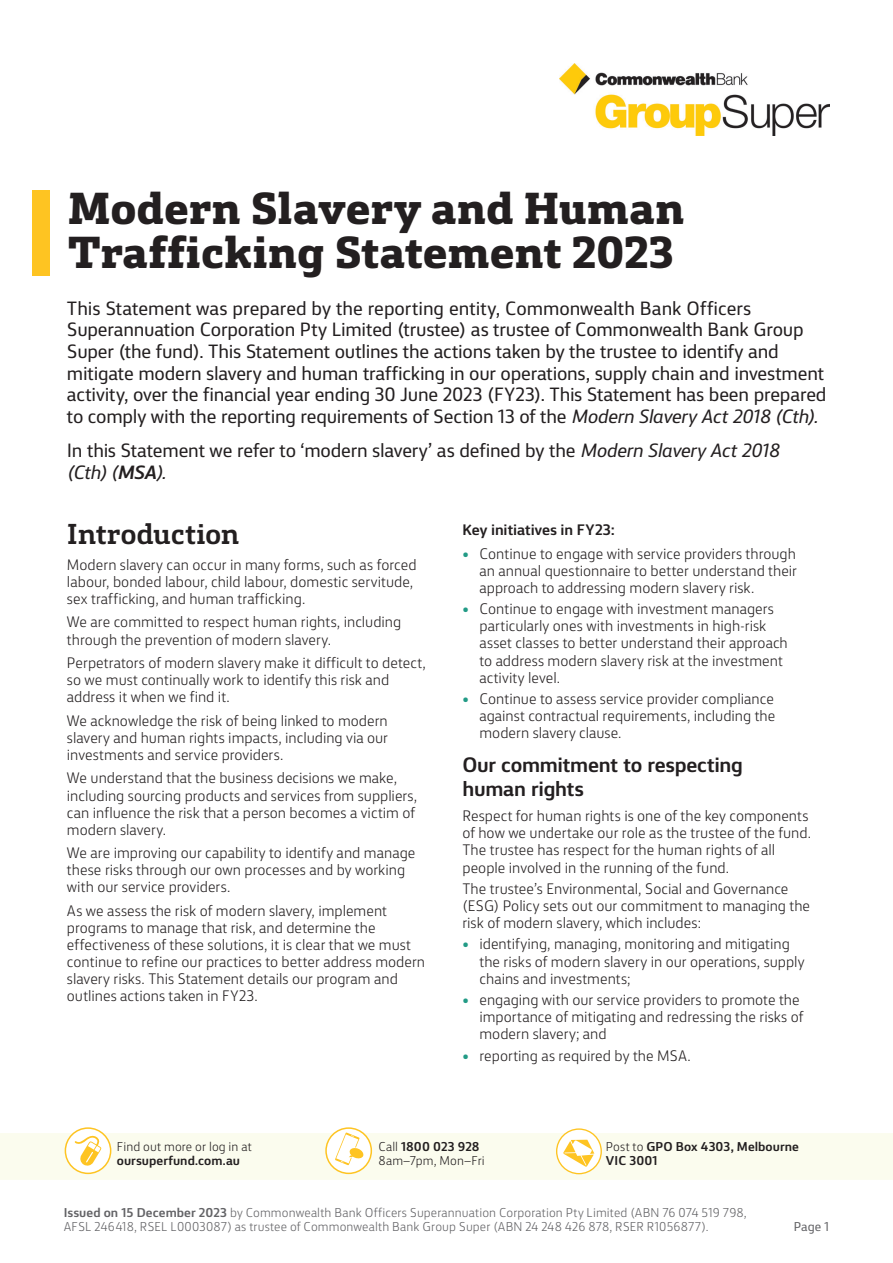
<style>
.page{position:relative;width:893px;height:1263px;background:#fff}
.page>*{position:absolute;margin:0;border:0;box-sizing:border-box;transform-origin:0 0}
.t1{font:800 42px/44.1px "CBA Slab";letter-spacing:-.01em;color:#231f20}
.t2{font:700 27px "CBA Slab";letter-spacing:-.01em;color:#231f20}
.t3{font:700 19.5px/23.4px "CBA Sans";letter-spacing:-.015em;color:#231f20}
.t4{font:18px/21.6px "CBA Sans";letter-spacing:-.01em;color:#231f20}
.t5{font:300 14.25px/17.1px "CBA Sans";color:#231f20}
.t6{font:700 14.25px "CBA Sans";letter-spacing:-.005em;color:#231f20}
.t7{font:300 12px/14.4px "CBA Sans";letter-spacing:.01em;color:#636366}
.t8{font:700 12px/14.4px "CBA Sans";letter-spacing:.005em;color:#231f20}
.t9{font:300 12px/14.4px "CBA Sans";letter-spacing:.01em;color:#231f20}
.t10{font:12px "CBA Sans";color:#636366}
.s1{font-style:italic}
.s2{font-weight:700;font-style:italic}
.s3{color:#229b86}
.s4{font-weight:700}
.s5{font-weight:300}
</style>
<div class="page">
<img style="left:559px;top:63px;width:270px;height:72px">
<svg style="left:65px;top:1128px;width:46px;height:45px"></svg>
<div style="left:65px;top:1127px;width:46px;height:47px;border:2px solid #fec422;border-radius:50%"></div>
<svg style="left:326px;top:1128px;width:45px;height:45px"></svg>
<div style="left:325px;top:1127px;width:47px;height:47px;border:2px solid #fec422;border-radius:50%"></div>
<svg style="left:557px;top:1129px;width:44px;height:45px"></svg>
<svg style="left:0;top:1132px;width:893px;height:48px;background:#fbfae9"></svg>
<div style="left:556px;top:1128px;width:46px;height:46px;border:1px solid #fec422;border-radius:50%"></div>
<div style="left:33px;top:190px;width:17px;height:86px;background:#fec422"></div>
<h1 class="t1" style="left:68px;top:188px;width:618px">Modern Slavery and Human<br>Trafficking Statement 2023</h1>
<p class="t4" style="left:67px;top:296px;width:761px">This Statement was prepared by the reporting entity, Commonwealth Bank Officers Superannuation Corporation Pty Limited (trustee) as trustee of Commonwealth Bank Group Super (the fund). This Statement outlines the actions taken by the trustee to identify and mitigate modern slavery and human trafficking in our operations, supply chain and investment activity, over the financial year ending 30 June 2023 (FY23). This Statement has been prepared to comply with the reporting requirements of Section 13 of the <span class="s1">Modern Slavery Act 2018 (Cth).</span></p>
<p class="t4" style="left:67px;top:438px;width:714px">In this Statement we refer to ‘modern slavery’ as defined by the <span class="s1">Modern Slavery Act 2018 (Cth) (</span><span class="s2">MSA</span><span class="s1">).</span></p>
<h2 class="t2" style="left:67px;top:509px;width:174px">Introduction</h2>
<p class="t5" style="left:67px;top:555px;width:351px">Modern slavery can occur in many forms, such as forced labour, bonded labour, child labour, domestic servitude, sex trafficking, and human trafficking.</p>
<p class="t5" style="left:67px;top:612px;width:336px">We are committed to respect human rights, including through the prevention of modern slavery.</p>
<p class="t5" style="left:67px;top:653px;width:360px">Perpetrators of modern slavery make it difficult to detect, so we must continually work to identify this risk and address it when we find it.</p>
<p class="t5" style="left:67px;top:711px;width:323px;text-align:justify">We acknowledge the risk of being linked to modern slavery and human rights impacts, including via our investments and service providers.</p>
<p class="t5" style="left:67px;top:768px;width:352px">We understand that the business decisions we make, including sourcing products and services from suppliers, can influence the risk that a person becomes a victim of modern slavery.</p>
<p class="t5" style="left:67px;top:843px;width:350px">We are improving our capability to identify and manage these risks through our own processes and by working with our service providers.</p>
<p class="t5" style="left:67px;top:901px;width:360px">As we assess the risk of modern slavery, implement programs to manage that risk, and determine the effectiveness of these solutions, it is clear that we must continue to refine our practices to better address modern slavery risks. This Statement details our program and outlines actions taken in FY23.</p>
<p class="t6" style="left:462px;top:517px;width:154px">Key initiatives in FY23:</p>
<p class="t5" style="left:479px;top:544px;width:319px;text-align:justify;text-indent:-17px"><span class="s3">•</span> Continue to engage with service providers through an annual questionnaire to better understand their approach to addressing modern slavery risk.</p>
<p class="t5" style="left:479px;top:599px;width:310px;text-indent:-17px"><span class="s3">•</span> Continue to engage with investment managers particularly ones with investments in high-risk asset classes to better understand their approach to address modern slavery risk at the investment activity level.</p>
<p class="t5" style="left:479px;top:689px;width:297px;text-align:justify;text-indent:-17px"><span class="s3">•</span> Continue to assess service provider compliance against contractual requirements, including the modern slavery clause.</p>
<h3 class="t3" style="left:462px;top:751px;width:282px">Our commitment to respecting human rights</h3>
<p class="t5" style="left:462px;top:806px;width:350px">Respect for human rights is one of the key components of how we undertake our role as the trustee of the fund.<br>The trustee has respect for the human rights of all people involved in the running of the fund.</p>
<p class="t5" style="left:462px;top:879px;width:349px">The trustee’s Environmental, Social and Governance (ESG) Policy sets out our commitment to managing the risk of modern slavery, which includes:</p>
<p class="t5" style="left:479px;top:934px;width:327px;text-indent:-17px"><span class="s3">•</span> identifying, managing, monitoring and mitigating the risks of modern slavery in our operations, supply chains and investments;</p>
<p class="t5" style="left:479px;top:990px;width:325px;text-indent:-17px"><span class="s3">•</span> engaging with our service providers to promote the importance of mitigating and redressing the risks of modern slavery; and</p>
<p class="t5" style="left:462px;top:1045px;width:230px"><span class="s3">•</span> reporting as required by the MSA.</p>
<p class="t9" style="left:378px;top:1138px;width:108px">Call <span class="s4">1800 023 928<br></span>8am–7pm, Mon–Fri</p>
<p class="t8" style="left:606px;top:1138px;width:194px"><span class="s5">Post to</span> GPO Box 4303, Melbourne<br>VIC 3001</p>
<p class="t7" style="left:64px;top:1204px;width:684px"><span class="s4">Issued on 15 December 2023</span> by Commonwealth Bank Officers Superannuation Corporation Pty Limited (ABN 76 074 519 798,<br>AFSL 246418, RSEL L0003087) as trustee of Commonwealth Bank Group Super (ABN 24 248 426 878, RSER R1056877).</p>
<p class="t9" style="left:117px;top:1138px;width:136px">Find out more or log in at</p>
<p class="t8" style="left:117px;top:1152px;width:125px">oursuperfund.com.au</p>
<p class="t10" style="left:794px;top:1217px;width:37px">Page 1</p>
</div>
